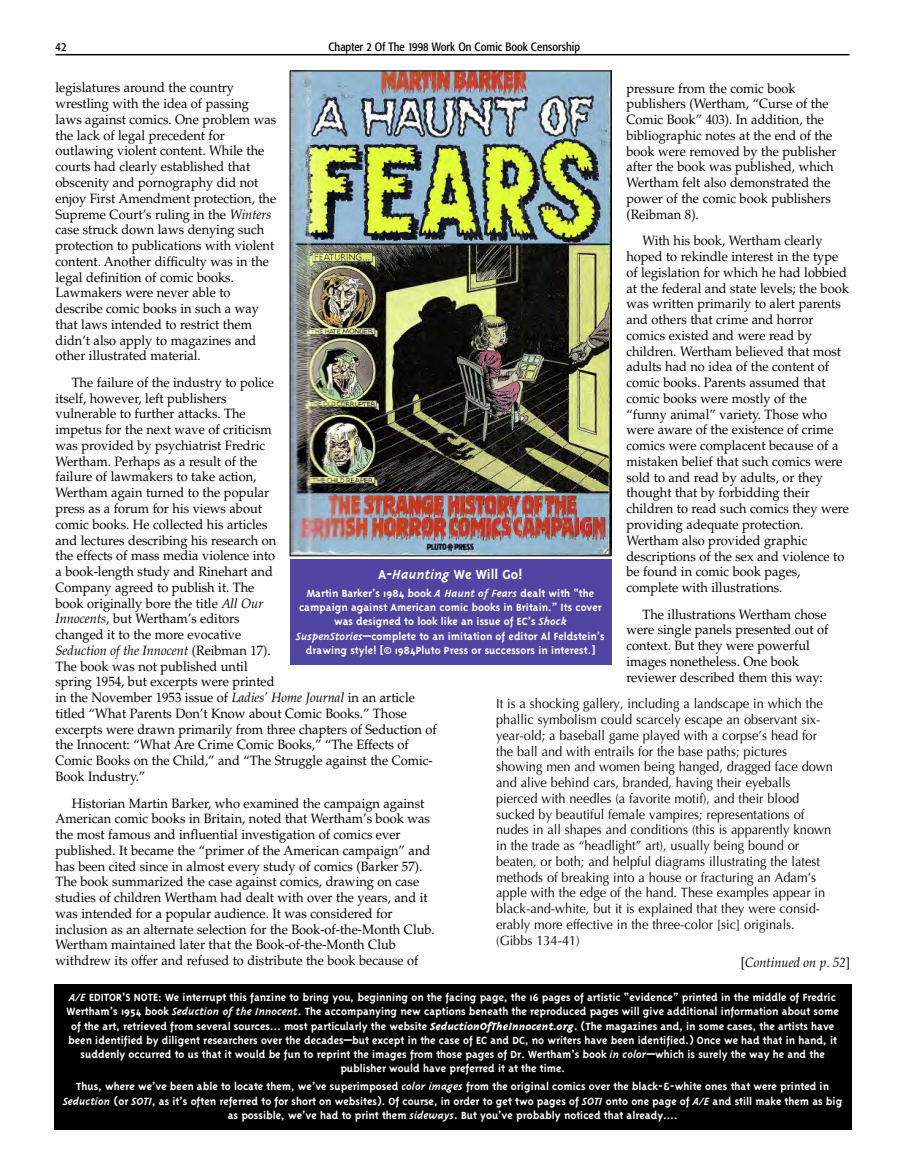
<style>
.page{position:relative;width:905px;height:1175px;background:#fff}
.page>*{position:absolute;margin:0;border:0;box-sizing:border-box;transform-origin:0 0}
.t1{font:700 15px "Triplex";color:#fff}
.t2{font:13.5px/15.8px "Palatino";color:#000;scale:.95 1}
.t3{font:13.5px/15.8px "Optima";color:#000;scale:.95 1}
.t4{font:italic 13.5px "Palatino";color:#000;scale:.95 1}
.t5{font:700 12px/14.2px "Triplex";color:#fff;text-align:center}
.t6{font:condensed 12px "Formata";color:#000}
.s1{font-style:italic}
.s2{font-style:normal}
.s3{font-weight:800;font-style:italic}
</style>
<div class="page">
<img style="left:292px;top:72px;width:317px;height:482px">
<div style="left:290px;top:70px;width:321px;height:486px;border:1px solid #000"></div>
<div style="left:290px;top:559px;width:321px;height:105px;background:#5145a3"></div>
<div style="left:54px;top:983px;width:797px;height:146px;background:#000"></div>
<hr style="left:56px;top:54px;width:793px;height:1px;background:#000">
<p class="t6" style="left:56px;top:40px;width:12px">42</p>
<p class="t6" style="left:328px;top:40px;width:253px">Chapter 2 Of The 1998 Work On Comic Book Censorship</p>
<p class="t2" style="left:56px;top:81px;width:234px">legislatures around the country wrestling with the idea of passing laws against comics. One problem was the lack of legal precedent for outlawing violent content. While the courts had clearly established that obscenity and pornography did not enjoy First Amendment protection, the Supreme Court’s ruling in the <span class="s1">Winters </span>case struck down laws denying such protection to publications with violent content. Another difficulty was in the legal definition of comic books.<br>Lawmakers were never able to describe comic books in such a way that laws intended to restrict them didn’t also apply to magazines and other illustrated material.</p>
<p class="t2" style="left:56px;top:376px;width:403px;text-indent:16px">The failure of the industry to police<br>itself, however, left publishers<br>vulnerable to further attacks. The<br>impetus for the next wave of criticism<br>was provided by psychiatrist Fredric<br>Wertham. Perhaps as a result of the<br>failure of lawmakers to take action,<br>Wertham again turned to the popular<br>press as a forum for his views about<br>comic books. He collected his articles<br>and lectures describing his research on<br>the effects of mass media violence into<br>a book-length study and Rinehart and<br>Company agreed to publish it. The<br>book originally bore the title <span class="s1">All Our<br>Innocents</span>, but Wertham’s editors<br>changed it to the more evocative<br><span class="s1">Seduction of the Innocent</span> (Reibman 17).<br>The book was not published until<br>spring 1954, but excerpts were printed<br>in the November 1953 issue of <span class="s1">Ladies’ Home Journal</span> in an article titled “What Parents Don’t Know about Comic Books.” Those excerpts were drawn primarily from three chapters of Seduction of the Innocent: “What Are Crime Comic Books,” “The Effects of Comic Books on the Child,” and “The Struggle against the Comic-Book Industry.”</p>
<p class="t2" style="left:56px;top:796px;width:401px;text-indent:16px">Historian Martin Barker, who examined the campaign against American comic books in Britain, noted that Wertham’s book was the most famous and influential investigation of comics ever published. It became the “primer of the American campaign” and has been cited since in almost every study of comics (Barker 57).<br>The book summarized the case against comics, drawing on case studies of children Wertham had dealt with over the years, and it was intended for a popular audience. It was considered for inclusion as an alternate selection for the Book-of-the-Month Club.<br>Wertham maintained later that the Book-of-the-Month Club withdrew its offer and refused to distribute the book because of</p>
<p class="t2" style="left:626px;top:82px;width:223px">pressure from the comic book publishers (Wertham, “Curse of the<br>Comic Book” 403). In addition, the bibliographic notes at the end of the book were removed by the publisher after the book was published, which<br>Wertham felt also demonstrated the power of the comic book publishers (Reibman 8).</p>
<p class="t2" style="left:626px;top:234px;width:236px;text-indent:16px">With his book, Wertham clearly hoped to rekindle interest in the type of legislation for which he had lobbied at the federal and state levels; the book was written primarily to alert parents and others that crime and horror comics existed and were read by children. Wertham believed that most adults had no idea of the content of comic books. Parents assumed that comic books were mostly of the “funny animal” variety. Those who were aware of the existence of crime comics were complacent because of a mistaken belief that such comics were sold to and read by adults, or they thought that by forbidding their children to read such comics they were providing adequate protection.<br>Wertham also provided graphic descriptions of the sex and violence to be found in comic book pages, complete with illustrations.</p>
<p class="t2" style="left:626px;top:607px;width:214px;text-indent:16px">The illustrations Wertham chose were single panels presented out of context. But they were powerful images nonetheless. One book reviewer described them this way:</p>
<p class="t3" style="left:496px;top:696px;width:356px">It is a shocking gallery, including a landscape in which the phallic symbolism could scarcely escape an observant six&shy;year-old; a baseball game played with a corpse’s head for the ball and with entrails for the base paths; pictures showing men and women being hanged, dragged face down and alive behind cars, branded, having their eyeballs pierced with needles (a favorite motif), and their blood sucked by beautiful female vampires; representations of nudes in all shapes and conditions (this is apparently known in the trade as “headlight” art), usually being bound or beaten, or both; and helpful diagrams illustrating the latest methods of breaking into a house or fracturing an Adam’s apple with the edge of the hand. These examples appear in black-and-white, but it is explained that they were consid&shy;erably more effective in the three-color [sic] originals. (Gibbs 134-41)</p>
<p class="t1" style="left:378px;top:565px;width:146px">A-<span class="s1">Haunting</span> We Will Go!</p>
<p class="t5" style="left:296px;top:585px;width:310px">Martin Barker’s 1984 book <span class="s1">A Haunt of Fears</span> dealt with “the campaign against American comic books in Britain.” Its cover was designed to look like an issue of EC’s <span class="s1">Shock SuspenStories</span>—complete to an imitation of editor Al Feldstein’s drawing style! [© 1984Pluto Press or successors in interest.]</p>
<p class="t4" style="left:741px;top:954px;width:116px"><span class="s2">[</span>Continued on p. 52<span class="s2">]</span></p>
<p class="t5" style="left:67px;top:989px;width:773px"><span class="s1">A/E</span> EDITOR’S NOTE: We interrupt this fanzine to bring you, beginning on the facing page, the 16 pages of artistic “evidence” printed in the middle of Fredric Wertham’s 1954 book <span class="s1">Seduction of the Innocent</span>. The accompanying new captions beneath the reproduced pages will give additional information about some of the art, retrieved from several sources… most particularly the website <span class="s3">SeductionOfTheInnocent.org</span>. (The magazines and, in some cases, the artists have been identified by diligent researchers over the decades—but except in the case of EC and DC, no writers have been identified.) Once we had that in hand, it suddenly occurred to us that it would be fun to reprint the images from those pages of Dr. Wertham’s book <span class="s1">in color</span>—which is surely the way he and the publisher would have preferred it at the time.</p>
<p class="t5" style="left:63px;top:1079px;width:780px">Thus, where we’ve been able to locate them, we’ve superimposed <span class="s1">color images</span> from the original comics over the black-&amp;-white ones that were printed in<br><span class="s1">Seduction</span> (or <span class="s1">SOTI</span>, as it’s often referred to for short on websites). Of course, in order to get two pages of <span class="s1">SOTI</span> onto one page of <span class="s1">A/E</span> and still make them as big as possible, we’ve had to print them <span class="s1">sideways</span>. But you’ve probably noticed that already….</p>
</div>
